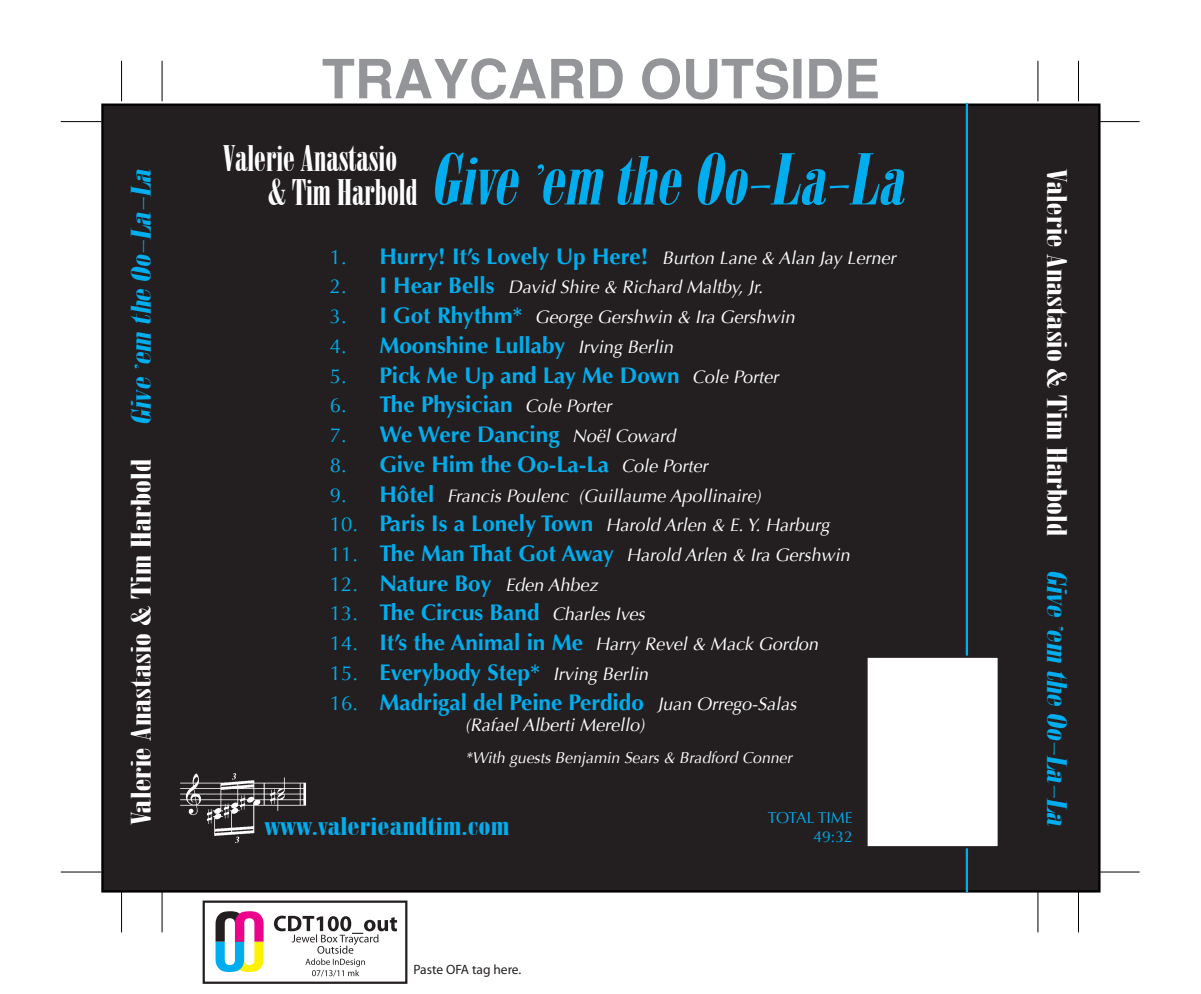
<style>
.page{position:relative;width:1201px;height:994px;background:#fff}
.page>*{position:absolute;margin:0;border:0;box-sizing:border-box;transform-origin:0 0}
.t1{font:italic 66.83px "Onyx BT";color:#00aeef;scale:1.11 1}
.t2{font:36px "Onyx BT";color:#fff}
.t3{font:27px "Onyx";color:#fff;scale:1.75 1}
.t4{font:24.75px "Onyx BT";color:#00aeef;scale:1.5 1}
.t5{font:700 22.5px "Optima";color:#00aeef}
.t6{font:italic 18px/29.7px "Optima";color:#fff}
.t7{font:italic 15.75px "Optima";color:#fff}
.t8{font:15.75px/18.9px "Optima";color:#00aeef;text-align:right}
.t9{font:13.5px "Myriad Pro";color:#231f20}
.s1{font-size:70.88px}
.s2{font-family:"Curlz"}
.s3{font-style:italic;color:#00aeef}
.s4{font-family:"Curlz";font-style:italic;color:#00aeef}
.s5{font-style:normal;font-size:20.25px;color:#00aeef}
.s6{font-weight:700;font-style:normal;font-size:22.5px;color:#00aeef}
.s7{font-weight:400;font-size:20.25px}
.s8{font-weight:400;font-style:italic;font-size:18px;color:#fff}
</style>
<div class="page">
<svg style="left:322px;top:58px;width:555px;height:42px"></svg>
<svg style="left:215px;top:911px;width:48px;height:60px"></svg>
<div style="left:202px;top:900px;width:205px;height:83px;border:2px solid #231f20"></div>
<svg style="left:274px;top:915px;width:123px;height:61px"></svg>
<hr style="left:121px;top:61px;width:1px;height:40px;background:#000">
<hr style="left:121px;top:891px;width:1px;height:40px;background:#000">
<hr style="left:1078px;top:61px;width:1px;height:40px;background:#000">
<hr style="left:1078px;top:891px;width:1px;height:40px;background:#000">
<hr style="left:1099px;top:871px;width:40px;height:1px;background:#000">
<hr style="left:162px;top:891px;width:1px;height:40px;background:#000">
<hr style="left:1037px;top:891px;width:1px;height:40px;background:#000">
<hr style="left:162px;top:61px;width:1px;height:40px;background:#000">
<hr style="left:1037px;top:61px;width:1px;height:40px;background:#000">
<hr style="left:1099px;top:121px;width:40px;height:1px;background:#000">
<hr style="left:61px;top:121px;width:40px;height:1px;background:#000">
<hr style="left:61px;top:871px;width:40px;height:1px;background:#000">
<div style="left:102px;top:105px;width:997px;height:786px;background:#231f20"></div>
<img style="left:180px;top:773px;width:126px;height:70px">
<hr style="left:965px;top:103px;width:3px;height:789px;background:#00aeef">
<div style="left:866px;top:656px;width:132px;height:190px;background:#fff"></div>
<div style="left:865px;top:655px;width:134px;height:193px;border:2px solid #231f20"></div>
<p class="t2" style="left:223px;top:137px;width:175px">Valerie Anastasio</p>
<p class="t2" style="left:268px;top:172px;width:151px">&amp; Tim Harbold</p>
<p class="t1" style="left:429px;top:143px;width:440px"><span class="s1">G</span>ive<span class="s2">’</span>em the<span class="s1">O</span>o<span class="s2">-</span><span class="s1">L</span>a<span class="s2">-</span><span class="s1">L</span>a</p>
<p class="t3" style="left:126px;top:824px;width:379px;rotate:-90deg">Valerie Anastasio &amp; Tim Harbold <span class="s3">Give</span> <span class="s4">’</span><span class="s3">em the Oo</span><span class="s4">-</span><span class="s3">La</span><span class="s4">-</span><span class="s3">La</span></p>
<p class="t3" style="left:1072px;top:169px;width:379px;rotate:90deg">Valerie Anastasio &amp; Tim Harbold <span class="s3">Give</span> <span class="s4">’</span><span class="s3">em the Oo</span><span class="s4">-</span><span class="s3">La</span><span class="s4">-</span><span class="s3">La</span></p>
<p class="t6" style="left:330px;top:243px;width:571px"><span class="s5">1.</span> <span class="s6">Hurry! It’s Lovely Up Here!</span> Burton Lane &amp; Alan Jay Lerner<br><span class="s5">2 .</span> <span class="s6">I H e a r B e l l s</span> David Shire &amp; Richard Maltby, J r.</p>
<p class="t6" style="left:330px;top:302px;width:470px"><span class="s5">3 .</span> <span class="s6">I G o t R hyt h m *</span> George Gershwin &amp; Ira Gershwin</p>
<p class="t5" style="left:330px;top:332px;width:348px"><span class="s7">4.</span> Moonshine Lullaby <span class="s8">Irving Berlin</span></p>
<p class="t5" style="left:330px;top:362px;width:454px"><span class="s7">5.</span> Pick Me Up and Lay Me Down <span class="s8">Cole Porter</span></p>
<p class="t5" style="left:330px;top:391px;width:287px"><span class="s7">6.</span> The Physician <span class="s8">Cole Porter</span></p>
<p class="t5" style="left:330px;top:421px;width:351px"><span class="s7">7.</span> We Were Dancing <span class="s8">Noël Coward</span></p>
<p class="t5" style="left:330px;top:451px;width:383px"><span class="s7">8.</span> Give Him the Oo-La-La <span class="s8">Cole Porter</span></p>
<p class="t6" style="left:330px;top:480px;width:436px"><span class="s5">9 .</span> <span class="s6">H ôte l</span> Francis Poulenc (Guillaume Apollinaire)</p>
<p class="t6" style="left:330px;top:510px;width:505px"><span class="s5">1 0 .</span> <span class="s6">Pa r i s I s a L o n e l y Tow n</span> Harold Arlen &amp; E.Y. Harburg</p>
<p class="t6" style="left:330px;top:540px;width:525px"><span class="s5">1 1 .</span> <span class="s6">Th e M a n Th at G o t Away</span> Harold Arlen &amp; Ira Gershwin</p>
<p class="t5" style="left:330px;top:569px;width:273px"><span class="s7">12.</span> Nature Boy <span class="s8">Eden Ahbez</span></p>
<p class="t5" style="left:330px;top:599px;width:320px"><span class="s7">13.</span> The Circus Band <span class="s8">Charles Ives</span></p>
<p class="t6" style="left:330px;top:629px;width:493px"><span class="s5">1 4 .</span> <span class="s6">I t’s t h e A n i m a l i n M e</span> Harry Revel &amp; Mack Gordon</p>
<p class="t5" style="left:330px;top:659px;width:323px"><span class="s7">15.</span> Everybody Step* <span class="s8">Irving Berlin</span></p>
<p class="t5" style="left:330px;top:688px;width:472px"><span class="s7">16.</span> Madrigal del Peine Perdido <span class="s8">Juan Orrego-Salas</span></p>
<p class="t6" style="left:465px;top:710px;width:185px">(RafaelAlberti Merello)</p>
<p class="t7" style="left:465px;top:748px;width:332px">*With guests Benjamin Sears &amp; Bradford Conner</p>
<p class="t8" style="left:768px;top:807px;width:86px">TOTAL TIME<br>49:32</p>
<p class="t4" style="left:264px;top:811px;width:165px">www.valerieandtim.com</p>
<p class="t9" style="left:413px;top:960px;width:109px">Paste OFA tag here.</p>
</div>
